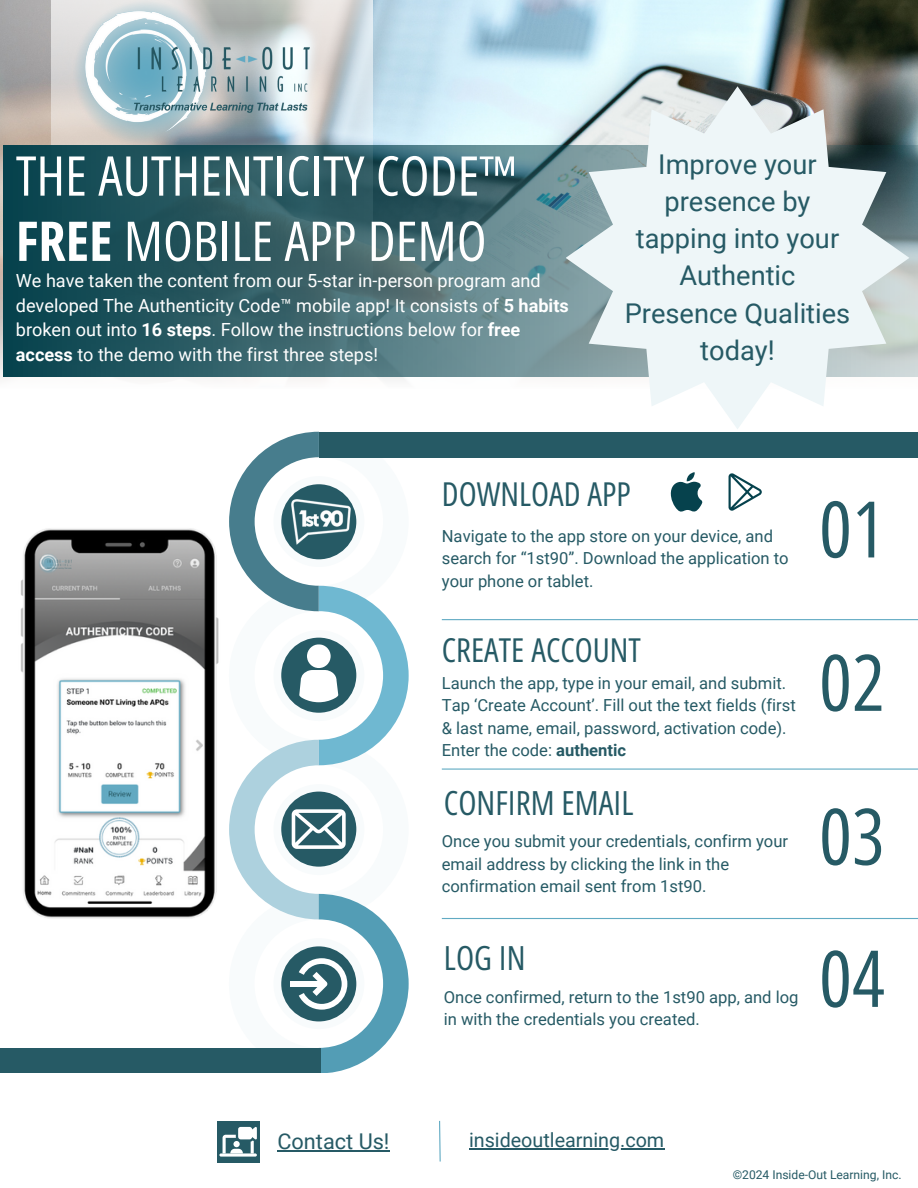
<style>
.page{position:relative;width:918px;height:1188px;background:#fff}
.page>*{position:absolute;margin:0;border:0;box-sizing:border-box;transform-origin:0 0}
.t1{font:78.15px "Open Sans Hebrew Condensed";color:#265a65}
.t2{font:54.9px/65.2px "Open Sans Hebrew Condensed";color:#fff}
.t3{font:33.45px "Open Sans Hebrew Condensed";color:#265a65}
.t4{font:33.15px "Open Sans Hebrew Condensed";color:#265a65}
.t5{font:27.3px/37.2px "Roboto";color:#265a65;text-align:center}
.t6{font:21.75px "Roboto";color:#265a65}
.t7{font:19.8px "Roboto";color:#265a65}
.t8{font:18.15px/24.8px "Roboto";color:#fff}
.t9{font:16.65px/22.5px "Roboto";color:#265a65}
.t10{font:12.15px "Roboto";color:#265a65}
.s1{font-weight:700}
</style>
<div class="page">
<div style="left:319px;top:432px;width:599px;height:25px;background:#265a65"></div>
<div style="left:0;top:1049px;width:321px;height:24px;background:#265a65"></div>
<img style="left:0;top:0;width:918px;height:111px">
<svg style="left:0;top:111px;width:918px;height:269px;background:#c7d7da"></svg>
<svg style="left:52px;top:0;width:320px;height:380px;background:#cfd3d5"></svg>
<svg style="left:4px;top:146px;width:914px;height:230px;background:#39656c"></svg>
<hr style="left:442px;top:918px;width:476px;height:1px;background:#61aac3">
<hr style="left:442px;top:769px;width:476px;height:1px;background:#61aac3">
<hr style="left:442px;top:619px;width:476px;height:1px;background:#61aac3">
<svg style="left:439px;top:1120px;width:2px;height:42px"></svg>
<div style="left:217px;top:1121px;width:42px;height:41px;background:#265a65"></div>
<img style="left:74px;top:0;width:236px;height:145px">
<img style="left:20px;top:528px;width:199px;height:391px">
<svg style="left:729px;top:473px;width:33px;height:37px"></svg>
<svg style="left:670px;top:472px;width:32px;height:40px"></svg>
<svg style="left:229px;top:432px;width:180px;height:641px"></svg>
<hr style="left:219px;top:1153px;width:38px;height:3px;background:#fff;border-radius:2px">
<svg style="left:223px;top:1127px;width:34px;height:26px"></svg>
<svg style="left:566px;top:86px;width:343px;height:343px;background:#d3dcde"></svg>
<hr style="left:469px;top:1148px;width:195px;height:2px;background:#265a65">
<hr style="left:277px;top:1150px;width:113px;height:1px;background:#265a65">
<p class="t2" style="left:16px;top:144px;width:503px">THE AUTHENTICITY CODE™<br><span class="s1">FREE</span> MOBILE APP DEMO</p>
<p class="t8" style="left:16px;top:268px;width:554px">We have taken the content from our 5-star in-person program and developed The Authenticity Code™ mobile app! It consists of <span class="s1">5 habits </span>broken out into <span class="s1">16 steps</span>. Follow the instructions below for <span class="s1">free access</span> to the demo with the first three steps!</p>
<p class="t5" style="left:625px;top:146px;width:227px">Improve your presence by tapping into your<br>Authentic<br>Presence Qualities today!</p>
<p class="t4" style="left:442px;top:475px;width:191px">DOWNLOAD APP</p>
<p class="t9" style="left:442px;top:525px;width:348px">Navigate to the app store on your device, and search for “1st90”. Download the application to your phone or tablet.</p>
<p class="t4" style="left:442px;top:630px;width:201px">CREATE ACCOUNT</p>
<p class="t9" style="left:442px;top:672px;width:355px">Launch the app, type in your email, and submit.<br>Tap ‘Create Account’. Fill out the text fields (first &amp; last name, email, password, activation code).<br>Enter the code: <span class="s1">authentic</span></p>
<p class="t3" style="left:444px;top:783px;width:191px">CONFIRM EMAIL</p>
<p class="t9" style="left:442px;top:830px;width:348px">Once you submit your credentials, confirm your email address by clicking the link in the confirmation email sent from 1st90.</p>
<p class="t1" style="left:819px;top:483px;width:67px">01</p>
<p class="t1" style="left:819px;top:637px;width:67px">02</p>
<p class="t1" style="left:819px;top:791px;width:67px">03</p>
<p class="t3" style="left:444px;top:938px;width:83px">LOG IN</p>
<p class="t1" style="left:819px;top:933px;width:67px">04</p>
<p class="t9" style="left:444px;top:986px;width:356px">Once confirmed, return to the 1st90 app, and log in with the credentials you created.</p>
<p class="t6" style="left:277px;top:1129px;width:114px">Contact Us!</p>
<p class="t7" style="left:469px;top:1129px;width:197px">insideoutlearning.com</p>
<p class="t10" style="left:733px;top:1167px;width:170px">©2024 Inside-Out Learning, Inc.</p>
</div>
